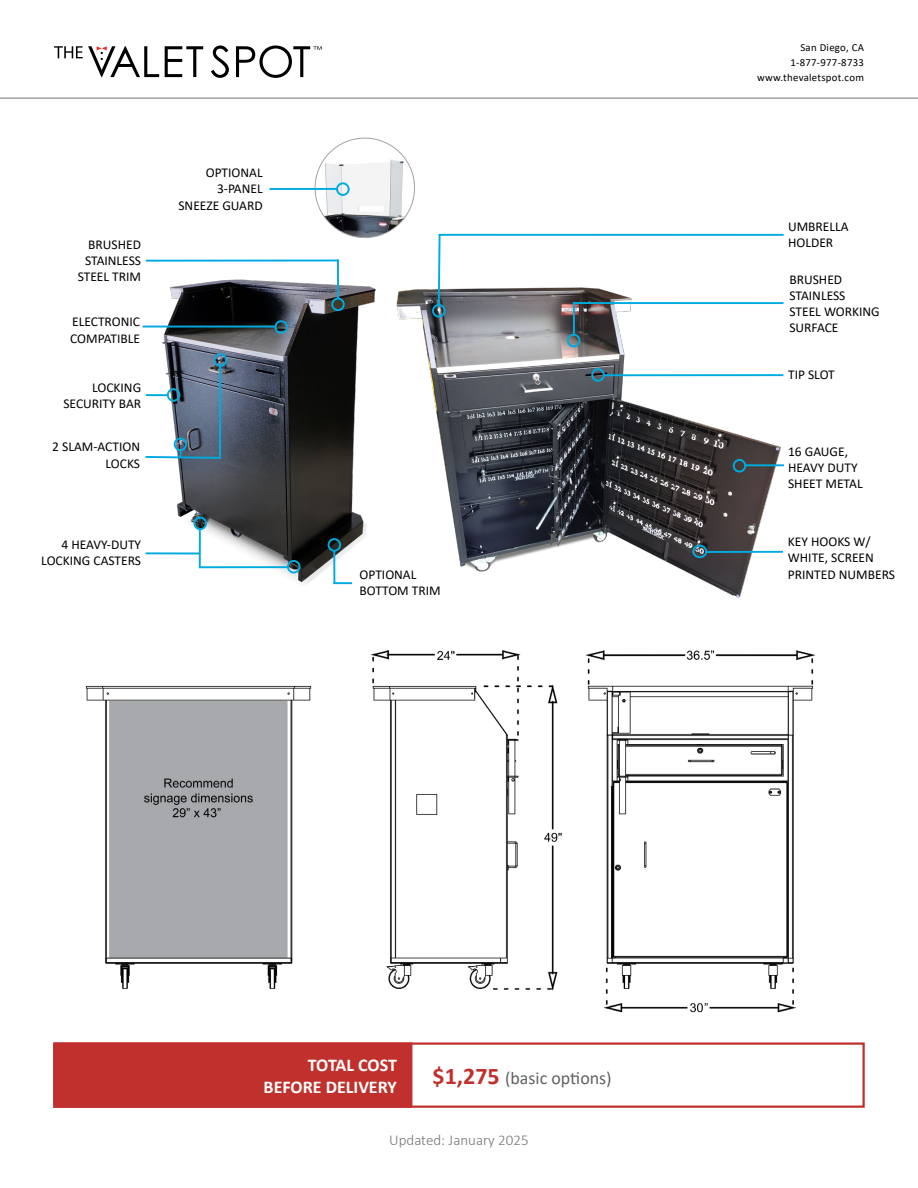
<style>
.page{position:relative;width:918px;height:1188px;background:#fff}
.page>*{position:absolute;margin:0;border:0;box-sizing:border-box;transform-origin:0 0}
.t1{font:700 18px/21.6px "Calibri";color:#fff;text-align:right}
.t2{font:18px "Calibri";color:#606363}
.t3{font:300 15px "Calibri";color:#757575}
.t4{font:13.5px/16.2px "Calibri";color:#000101}
.t5{font:10.8px/15px "Calibri";letter-spacing:.025em;color:#000101;text-align:right}
.s1{font-weight:700;font-size:24px;color:#c0312d}
</style>
<div class="page">
<svg style="left:165px;top:46px;width:38px;height:31px"></svg>
<svg style="left:211px;top:45px;width:18px;height:33px"></svg>
<svg style="left:54px;top:46px;width:105px;height:31px"></svg>
<svg style="left:236px;top:45px;width:86px;height:33px"></svg>
<hr style="left:0;top:97px;width:918px;height:2px;background:#a3a3a6">
<img style="left:85px;top:650px;width:731px;height:363px">
<img style="left:158px;top:279px;width:218px;height:306px">
<img style="left:396px;top:287px;width:388px;height:311px">
<img style="left:316px;top:141px;width:93px;height:97px">
<div style="left:53px;top:1042px;width:359px;height:66px;background:#c0312d"></div>
<div style="left:53px;top:1042px;width:812px;height:66px;border:2px solid #c0312d"></div>
<div style="left:167px;top:388px;width:13px;height:14px;border:2px solid #00abe0;border-radius:50%"></div>
<div style="left:174px;top:438px;width:13px;height:13px;border:2px solid #00abe0;border-radius:50%"></div>
<div style="left:193px;top:517px;width:14px;height:13px;border:2px solid #00abe0;border-radius:50%"></div>
<div style="left:287px;top:560px;width:14px;height:13px;border:2px solid #00abe0;border-radius:50%"></div>
<div style="left:274px;top:320px;width:14px;height:14px;border:2px solid #00abe0;border-radius:50%"></div>
<div style="left:331px;top:298px;width:14px;height:13px;border:2px solid #00abe0;border-radius:50%"></div>
<div style="left:336px;top:182px;width:14px;height:14px;border:2px solid #00abe0;border-radius:50%"></div>
<div style="left:214px;top:353px;width:13px;height:14px;border:2px solid #00abe0;border-radius:50%"></div>
<hr style="left:146px;top:552px;width:54px;height:2px;background:#00abe0">
<hr style="left:199px;top:566px;width:89px;height:2px;background:#00abe0">
<hr style="left:146px;top:260px;width:193px;height:2px;background:#00abe0">
<hr style="left:270px;top:188px;width:68px;height:2px;background:#00abe0">
<hr style="left:219px;top:364px;width:2px;height:94px;background:#00abe0">
<hr style="left:146px;top:394px;width:22px;height:2px;background:#00abe0">
<svg style="left:145px;top:449px;width:78px;height:11px"></svg>
<hr style="left:199px;top:529px;width:2px;height:39px;background:#00abe0">
<hr style="left:337px;top:260px;width:2px;height:39px;background:#00abe0">
<div style="left:692px;top:545px;width:15px;height:13px;border:2px solid #00abe0;border-radius:50%"></div>
<div style="left:733px;top:459px;width:13px;height:14px;border:2px solid #00abe0;border-radius:50%"></div>
<div style="left:591px;top:368px;width:14px;height:14px;border:2px solid #00abe0;border-radius:50%"></div>
<div style="left:567px;top:334px;width:13px;height:13px;border:2px solid #00abe0;border-radius:50%"></div>
<div style="left:432px;top:304px;width:14px;height:14px;border:2px solid #00abe0;border-radius:50%"></div>
<hr style="left:604px;top:374px;width:179px;height:2px;background:#00abe0">
<hr style="left:573px;top:302px;width:211px;height:2px;background:#00abe0">
<hr style="left:705px;top:551px;width:78px;height:2px;background:#00abe0">
<hr style="left:746px;top:464px;width:38px;height:2px;background:#00abe0">
<svg style="left:437px;top:233px;width:5px;height:74px"></svg>
<hr style="left:573px;top:303px;width:2px;height:31px;background:#00abe0">
<div style="left:328px;top:538px;width:13px;height:14px;border:2px solid #00abe0;border-radius:50%"></div>
<hr style="left:333px;top:551px;width:2px;height:32px;background:#00abe0">
<svg style="left:333px;top:582px;width:19px;height:2px"></svg>
<hr style="left:143px;top:326px;width:132px;height:2px;background:#00abe0">
<hr style="left:439px;top:234px;width:345px;height:2px;background:#00abe0">
<p class="t4" style="left:78px;top:236px;width:65px;text-align:right">BRUSHED<br>STAINLESS<br>STEEL TRIM</p>
<p class="t4" style="left:70px;top:314px;width:71px">ELECTRONIC<br>COMPATIBLE</p>
<p class="t4" style="left:63px;top:379px;width:79px;text-align:right">LOCKING<br>SECURITY BAR</p>
<p class="t4" style="left:52px;top:439px;width:89px;text-align:right">2 SLAM-ACTION<br>LOCKS</p>
<p class="t4" style="left:41px;top:536px;width:101px;text-align:right">4 HEAVY-DUTY<br>LOCKING CASTERS</p>
<p class="t4" style="left:178px;top:164px;width:86px;text-align:right">OPTIONAL<br>3-PANEL<br>SNEEZE GUARD</p>
<p class="t4" style="left:360px;top:566px;width:83px">OPTIONAL<br>BOTTOM TRIM</p>
<p class="t5" style="left:757px;top:40px;width:108px">San Diego, CA<br>1-877-977-8733 www.thevaletspot.com</p>
<p class="t4" style="left:788px;top:218px;width:62px">UMBRELLA<br>HOLDER</p>
<p class="t4" style="left:789px;top:271px;width:92px">BRUSHED<br>STAINLESS<br>STEEL WORKING<br>SURFACE</p>
<p class="t4" style="left:788px;top:366px;width:48px">TIP SLOT</p>
<p class="t4" style="left:788px;top:443px;width:76px">16 GAUGE,<br>HEAVY DUTY<br>SHEET METAL</p>
<p class="t4" style="left:788px;top:533px;width:109px">KEY HOOKS W/<br>WHITE, SCREEN<br>PRINTED NUMBERS</p>
<h1 class="t1" style="left:264px;top:1054px;width:135px">TOTAL COST<br>BEFORE DELIVERY</h1>
<h1 class="t2" style="left:433px;top:1066px;width:181px"><span class="s1">$1,275</span> (basic options)</h1>
<p class="t3" style="left:389px;top:1131px;width:141px">Updated: January 2025</p>
</div>
